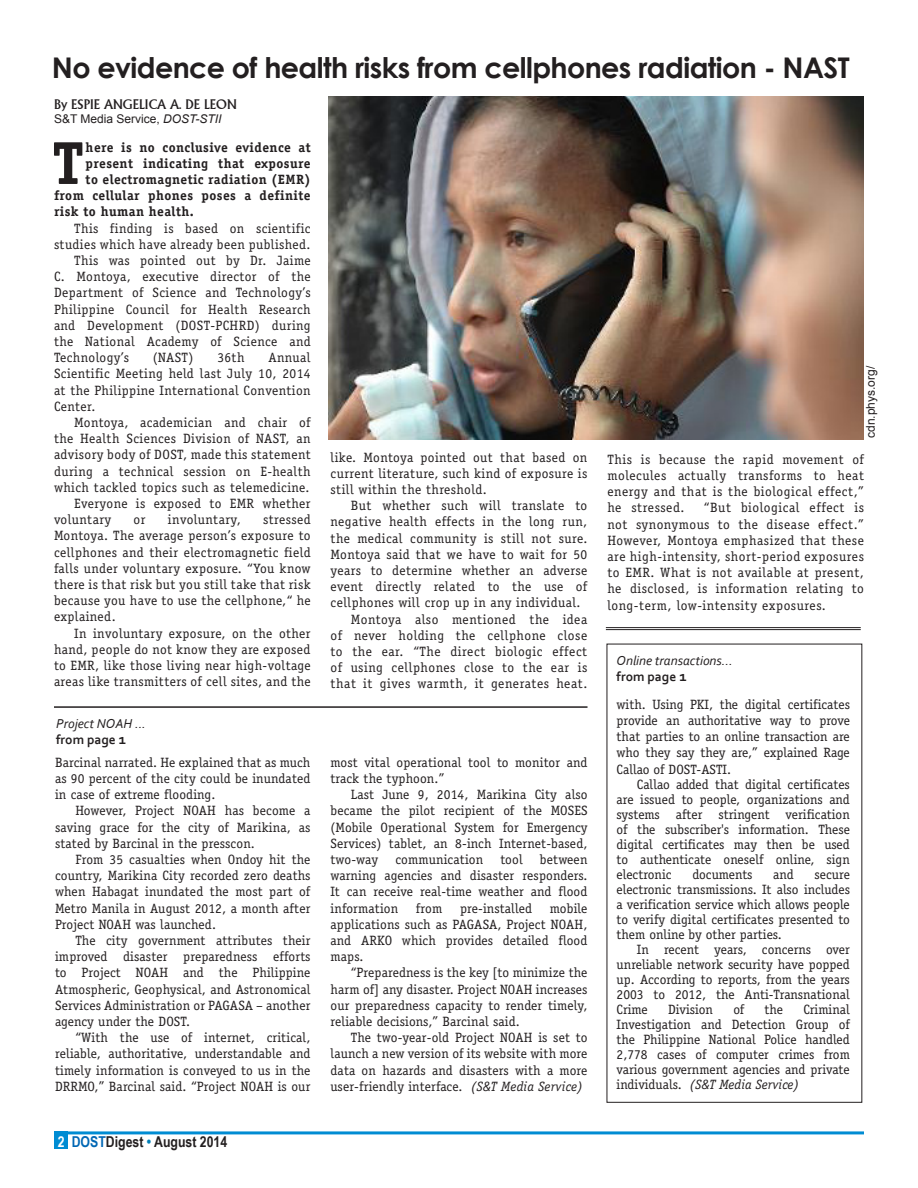
<style>
.page{position:relative;width:918px;height:1188px;background:#fff}
.page>*{position:absolute;margin:0;border:0;box-sizing:border-box;transform-origin:0 0}
.Digest_1st_paragraph{font:700 60.75px "Officina Serif";color:#231f20}
.Digest_Title_story{font:700 28.5px "Century Gothic";letter-spacing:-.02em;color:#231f20}
.t1{font:700 15px "Arial Narrow";color:#231f20}
.t2{font:700 15px "Arial Narrow";color:#fff}
.Digest_BODYTEXT{font:13.5px/16.2px "Officina Serif";letter-spacing:.01em;color:#231f20;text-align:justify}
.Digest_1st_paragraph-2{font:700 13.5px "Officina Serif";letter-spacing:.03em;color:#231f20}
.Digest_BODYTEXT-2{font:13.5px/16.2px "Officina Serif";letter-spacing:.03em;color:#231f20;text-align:right}
.t3{font:italic 13.5px "Corbel";color:#231f20}
.Digest_1st_BY_LINE{font:13.5px "Alberta";color:#231f20}
.t4{font:700 13.5px "Corbel";color:#231f20}
.Digest_BODYTEXT-3{font:13.5px "Officina Serif";letter-spacing:-.01em;color:#231f20}
.Digest_2BYLine{font:12px "Arial";color:#231f20}
.Digest_attribution{font:12px "Arial";color:#231f20}
.s1{font-style:italic}
.s2{font-size:15px}
.s3{color:#0167b4}
.s4{color:#007fb8}
</style>
<div class="page">
<hr style="left:54px;top:1131px;width:810px;height:3px;background:#008cd3">
<div style="left:54px;top:1132px;width:13px;height:17px;background:#008cd3"></div>
<img style="left:329px;top:96px;width:535px;height:343px">
<hr style="left:54px;top:706px;width:534px;height:2px;background:#231f20">
<hr style="left:606px;top:627px;width:255px;height:1px;background:#231f20">
<hr style="left:606px;top:629px;width:255px;height:1px;background:#231f20">
<p class="Digest_Title_story" style="left:52px;top:46px;width:799px">No evidence of health risks from cellphones radiation - NAST</p>
<p class="Digest_1st_BY_LINE" style="left:54px;top:96px;width:184px">By ESPIE ANGELICA A. DE LEON</p>
<p class="Digest_2BYLine" style="left:54px;top:111px;width:169px">S&amp;T Media Service, <span class="s1">DOST-STII</span></p>
<p class="Digest_1st_paragraph" style="left:52px;top:125px;width:33px">T</p>
<p class="Digest_1st_paragraph-2" style="left:86px;top:139px;width:227px">here is no conclusive evidence at</p>
<p class="Digest_1st_paragraph-2" style="left:86px;top:155px;width:227px">present indicating that exposure</p>
<p class="Digest_1st_paragraph-2" style="left:86px;top:171px;width:227px">to electromagnetic radiation (EMR)</p>
<p class="Digest_1st_paragraph-2" style="left:54px;top:187px;width:258px">from cellular phones poses a definite</p>
<p class="Digest_1st_paragraph-2" style="left:54px;top:203px;width:141px">risk to human health.</p>
<p class="Digest_BODYTEXT-2" style="left:54px;top:220px;width:258px">This finding is based on scientific studies which have already been published.</p>
<p class="Digest_BODYTEXT" style="left:54px;top:252px;width:258px;text-indent:20px">This was pointed out by Dr. Jaime C. Montoya, executive director of the Department of Science and Technology’s Philippine Council for Health Research and Development (DOST-PCHRD) during the National Academy of Science and Technology’s</p>
<p class="Digest_BODYTEXT" style="left:153px;top:350px;width:42px">(NAST)</p>
<p class="Digest_BODYTEXT" style="left:217px;top:350px;width:29px">36th</p>
<p class="Digest_BODYTEXT" style="left:54px;top:350px;width:258px;text-indent:214px">Annual Scientific Meeting held last July 10, 2014 at the Philippine International Convention Center.</p>
<p class="Digest_BODYTEXT" style="left:54px;top:414px;width:258px;text-indent:20px">Montoya, academician and chair of the Health Sciences Division of NAST, an advisory body of DOST, made this statement during a technical session on E-health which tackled topics such as telemedicine.</p>
<p class="Digest_BODYTEXT-2" style="left:54px;top:495px;width:258px;text-align:left;text-indent:20px">Everyone is exposed to EMR whether voluntary</p>
<p class="Digest_BODYTEXT" style="left:54px;top:512px;width:258px;text-indent:209px">stressed Montoya. The average person’s exposure to cellphones and their electromagnetic field falls under voluntary exposure. “You know there is that risk but you still take that risk because you have to use the cellphone,“ he explained.</p>
<p class="Digest_BODYTEXT" style="left:54px;top:625px;width:258px;text-indent:20px">In involuntary exposure, on the other hand, people do not know they are exposed to EMR, like those living near high-voltage areas like transmitters of cell sites, and the</p>
<p class="Digest_BODYTEXT" style="left:134px;top:512px;width:13px">or</p>
<p class="Digest_BODYTEXT-2" style="left:168px;top:512px;width:74px">involuntary,</p>
<p class="t3" style="left:56px;top:715px;width:91px">Project NOAH ...</p>
<p class="t4" style="left:56px;top:732px;width:72px">from page <span class="s2">1</span></p>
<p class="Digest_BODYTEXT" style="left:55px;top:754px;width:257px">Barcinal narrated. He explained that as much as 90 percent of the city could be inundated in case of extreme flooding.</p>
<p class="Digest_BODYTEXT" style="left:55px;top:803px;width:257px;text-indent:20px">However, Project NOAH has become a saving grace for the city of Marikina, as stated by Barcinal in the presscon.</p>
<p class="Digest_BODYTEXT" style="left:55px;top:851px;width:257px;text-indent:20px">From 35 casualties when Ondoy hit the country, Marikina City recorded zero deaths when Habagat inundated the most part of Metro Manila in August 2012, a month after Project NOAH was launched.</p>
<p class="Digest_BODYTEXT" style="left:55px;top:932px;width:257px;text-indent:20px">The city government attributes their improved disaster preparedness efforts to Project NOAH and the Philippine Atmospheric, Geophysical, and Astronomical Services Administration or PAGASA – another agency under the DOST.</p>
<p class="Digest_BODYTEXT" style="left:55px;top:1030px;width:257px;text-indent:20px">“With the use of internet, critical, reliable, authoritative, understandable and timely information is conveyed to us in the DRRMO,” Barcinal said. “Project NOAH is our</p>
<p class="t2" style="left:58px;top:1130px;width:8px">2</p>
<p class="t1" style="left:72px;top:1130px;width:157px"><span class="s3">DOST</span>Digest <span class="s4">•</span> August 2014</p>
<p class="Digest_BODYTEXT" style="left:331px;top:449px;width:258px">like. Montoya pointed out that based on current literature, such kind of exposure is still within the threshold.</p>
<p class="Digest_BODYTEXT" style="left:331px;top:498px;width:258px;text-indent:20px">But whether such will translate to negative health effects in the long run, the medical community is still not sure.<br>Montoya said that we have to wait for 50 years to determine whether an adverse event directly related to the use of cellphones will crop up in any individual.</p>
<p class="Digest_BODYTEXT" style="left:331px;top:611px;width:258px;text-indent:20px">Montoya also mentioned the idea of never holding the cellphone close to the ear. “The direct biologic effect of using cellphones close to the ear is that it gives warmth, it generates heat.</p>
<p class="Digest_BODYTEXT" style="left:330px;top:754px;width:259px">most vital operational tool to monitor and track the typhoon.”</p>
<p class="Digest_BODYTEXT" style="left:330px;top:787px;width:259px;text-indent:20px">Last June 9, 2014, Marikina City also became the pilot recipient of the MOSES (Mobile Operational System for Emergency Services) tablet, an 8-inch Internet-based, two-way</p>
<p class="Digest_BODYTEXT" style="left:330px;top:851px;width:259px;text-indent:209px">between warning agencies and disaster responders.<br>It can receive real-time weather and flood information</p>
<p class="Digest_BODYTEXT" style="left:395px;top:851px;width:89px">communication</p>
<p class="Digest_BODYTEXT" style="left:500px;top:851px;width:24px">tool</p>
<p class="Digest_BODYTEXT" style="left:416px;top:900px;width:28px">from</p>
<p class="Digest_BODYTEXT" style="left:460px;top:900px;width:74px">pre-installed</p>
<p class="Digest_BODYTEXT" style="left:330px;top:900px;width:259px;text-indent:219px">mobile applications such as PAGASA, Project NOAH, and ARKO which provides detailed flood maps.</p>
<p class="Digest_BODYTEXT" style="left:330px;top:965px;width:259px;text-indent:20px">“Preparedness is the key [to minimize the harm of] any disaster. Project NOAH increases our preparedness capacity to render timely, reliable decisions,” Barcinal said.</p>
<p class="Digest_BODYTEXT" style="left:330px;top:1030px;width:259px;text-indent:20px">The two-year-old Project NOAH is set to launch a new version of its website with more data on hazards and disasters with a more user-friendly interface. <span class="s1">(S&amp;T Media Service)</span></p>
<p class="Digest_attribution" style="left:863px;top:438px;width:74px;rotate:-90deg">cdn.phys.org/</p>
<p class="Digest_BODYTEXT" style="left:608px;top:451px;width:258px">This is because the rapid movement of molecules actually transforms to heat energy and that is the biological effect,” he stressed.</p>
<p class="Digest_BODYTEXT" style="left:608px;top:500px;width:258px;text-indent:96px">“But biological effect is not synonymous to the disease effect.” However, Montoya emphasized that these are high-intensity, short-period exposures to EMR. What is not available at present, he disclosed, is information relating to long-term, low-intensity exposures.</p>
<p class="t3" style="left:617px;top:652px;width:118px">Online transactions...</p>
<p class="t4" style="left:617px;top:668px;width:72px">from page <span class="s2">1</span></p>
<p class="Digest_BODYTEXT" style="left:617px;top:696px;width:235px">with. Using PKI, the digital certificates provide an authoritative way to prove that parties to an online transaction are who they say they are,” explained Rage Callao of DOST-ASTI.</p>
<p class="Digest_BODYTEXT" style="left:617px;top:777px;width:235px;line-height:15px;text-indent:20px">Callao added that digital certificates are issued to people, organizations and systems after stringent verification of the subscriber's information. These digital certificates may then be used to authenticate oneself online, sign electronic</p>
<p class="Digest_BODYTEXT-3" style="left:692px;top:866px;width:62px">documents</p>
<p class="Digest_BODYTEXT" style="left:773px;top:866px;width:22px">and</p>
<p class="Digest_BODYTEXT" style="left:617px;top:867px;width:235px;line-height:15px;text-indent:198px">secure electronic transmissions. It also includes a verification service which allows people to verify digital certificates presented to them online by other parties.</p>
<p class="Digest_BODYTEXT" style="left:617px;top:942px;width:235px;line-height:15px;text-indent:20px">In recent years, concerns over unreliable network security have popped up. According to reports, from the years 2003 to 2012, the Anti-Transnational Crime</p>
<p class="Digest_BODYTEXT" style="left:668px;top:1001px;width:47px">Division</p>
<p class="Digest_BODYTEXT" style="left:733px;top:1001px;width:13px">of</p>
<p class="Digest_BODYTEXT" style="left:765px;top:1001px;width:20px">the</p>
<p class="Digest_BODYTEXT" style="left:617px;top:1002px;width:235px;line-height:15px;text-indent:187px">Criminal Investigation and Detection Group of the Philippine National Police handled 2,778 cases of computer crimes from various government agencies and private individuals. <span class="s1">(S&amp;T Media Service)</span></p>
</div>
